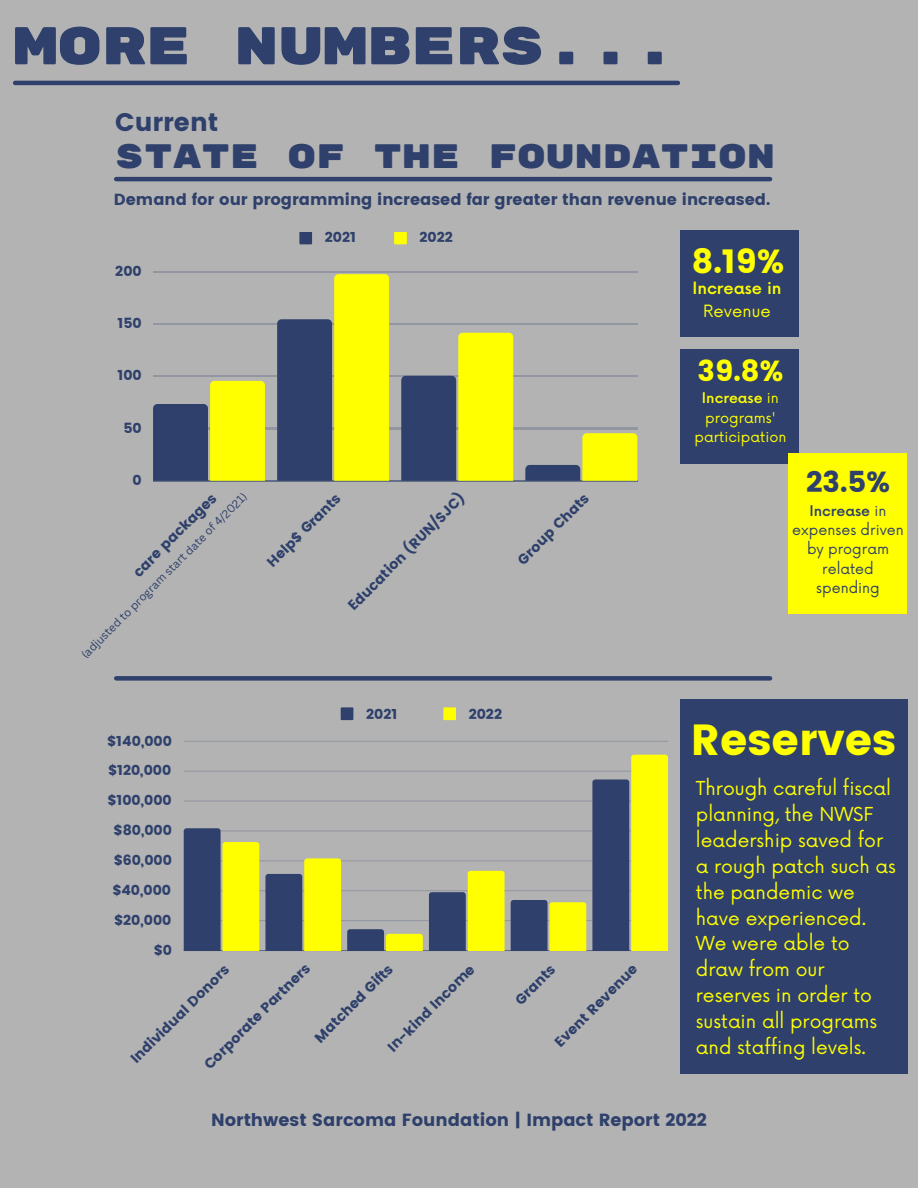
<style>
.page{position:relative;width:918px;height:1188px;background:#b3b3b3}
.page>*{position:absolute;margin:0;border:0;box-sizing:border-box;transform-origin:0 0}
.t1{font:53.1px "Rubik Mono One";letter-spacing:-.015em;color:#2e406b}
.t2{font:43.5px "Poppins";color:#ff0}
.t3{font:33.75px "Rubik Mono One";color:#2e406b}
.t4{font:33.3px "Poppins";color:#ff0}
.t5{font:28.95px "Poppins";color:#ff0}
.t6{font:28.95px "Poppins";color:#2e406b}
.t7{font:25.35px "Poppins";color:#2e406b}
.t8{font:18.75px/25.8px "Now";color:#ff0}
.t9{font:17.55px "Poppins";color:#2e406b}
.t10{font:500 16.5px "Now";color:#ff0}
.t11{font:16.5px "Now";color:#ff0}
.t12{font:16.05px "Poppins";color:#2e406b}
.t13{font:14.4px/19.2px "Now";color:#2e406b;text-align:center}
.t14{font:14.4px/19.5px "Now";color:#ff0}
.t15{font:14.1px "Poppins";color:#2e406b}
.t16{font:11.25px "Canva Sans";color:#2e406b}
.s1{font-weight:500}
</style>
<div class="page">
<div style="left:680px;top:230px;width:118px;height:107px;background:#2e406b"></div>
<div style="left:680px;top:349px;width:118px;height:115px;background:#2e406b"></div>
<div style="left:299px;top:232px;width:13px;height:12px;background:#2e406b"></div>
<div style="left:394px;top:232px;width:13px;height:12px;background:#ff0"></div>
<hr style="left:153px;top:271px;width:484px;height:1px;background:#2e406b">
<hr style="left:153px;top:323px;width:484px;height:1px;background:#2e406b">
<hr style="left:153px;top:376px;width:484px;height:1px;background:#2e406b">
<hr style="left:153px;top:428px;width:484px;height:1px;background:#2e406b">
<hr style="left:153px;top:480px;width:484px;height:1px;background:#2e406b">
<svg style="left:153px;top:381px;width:112px;height:100px;background:#a4ab41"></svg>
<svg style="left:277px;top:274px;width:112px;height:207px;background:#a5ab40"></svg>
<svg style="left:401px;top:333px;width:112px;height:148px"></svg>
<svg style="left:525px;top:433px;width:112px;height:48px"></svg>
<hr style="left:116px;top:177px;width:654px;height:4px;background:#2e406b">
<hr style="left:15px;top:81px;width:663px;height:4px;background:#2e406b">
<svg style="left:341px;top:707px;width:12px;height:13px"></svg>
<svg style="left:443px;top:707px;width:13px;height:13px"></svg>
<hr style="left:184px;top:920px;width:484px;height:1px;background:#2e406b">
<hr style="left:184px;top:890px;width:484px;height:1px;background:#2e406b">
<hr style="left:184px;top:860px;width:484px;height:1px;background:#2e406b">
<hr style="left:184px;top:830px;width:484px;height:1px;background:#2e406b">
<hr style="left:184px;top:801px;width:484px;height:1px;background:#2e406b">
<hr style="left:184px;top:771px;width:484px;height:1px;background:#2e406b">
<hr style="left:184px;top:741px;width:484px;height:1px;background:#2e406b">
<hr style="left:184px;top:950px;width:484px;height:1px;background:#2e406b">
<svg style="left:184px;top:828px;width:75px;height:123px;background:#929b42"></svg>
<svg style="left:265px;top:858px;width:76px;height:93px;background:#a1a93f"></svg>
<svg style="left:347px;top:929px;width:76px;height:22px;background:#8f984d"></svg>
<svg style="left:429px;top:871px;width:76px;height:80px;background:#a8ae42"></svg>
<svg style="left:511px;top:900px;width:75px;height:51px;background:#959e3c"></svg>
<svg style="left:592px;top:755px;width:76px;height:196px;background:#9fa63d"></svg>
<div style="left:680px;top:700px;width:227px;height:374px;background:#2e406b"></div>
<div style="left:116px;top:676px;width:654px;height:5px;background:#2e406b"></div>
<div style="left:789px;top:453px;width:118px;height:161px;background:#ff0"></div>
<p class="t1" style="left:13px;top:15px;width:666px">MORE NUMBERS...</p>
<h5 class="t7" style="left:115px;top:107px;width:105px">Current</h5>
<p class="t3" style="left:115px;top:136px;width:662px">STATE OF THE FOUNDATION</p>
<p class="t12" style="left:114px;top:190px;width:658px">Demand for our programming increased far greater than revenue increased.</p>
<p class="t15" style="left:115px;top:263px;width:28px">200</p>
<p class="t15" style="left:117px;top:315px;width:26px">150</p>
<p class="t15" style="left:117px;top:367px;width:26px">100</p>
<p class="t15" style="left:123px;top:420px;width:20px">50</p>
<p class="t15" style="left:133px;top:472px;width:11px">0</p>
<p class="t15" style="left:325px;top:229px;width:33px">2021</p>
<p class="t15" style="left:420px;top:229px;width:35px">2022</p>
<p class="t15" style="left:130px;top:568px;width:113px;rotate:-45deg">care packages</p>
<p class="t15" style="left:264px;top:559px;width:99px;rotate:-45deg">Help$ Grants</p>
<p class="t15" style="left:344px;top:602px;width:160px;rotate:-45deg">Education (RUN/SJC)</p>
<p class="t15" style="left:514px;top:556px;width:96px;rotate:-45deg">Group Chats</p>
<h2 class="t16" style="left:78px;top:651px;width:231px;rotate:-45deg">(adjusted to program start date of 4/2021)</h2>
<p class="t15" style="left:107px;top:732px;width:66px">$140,000</p>
<p class="t15" style="left:108px;top:762px;width:65px">$120,000</p>
<p class="t15" style="left:107px;top:792px;width:66px">$100,000</p>
<p class="t15" style="left:114px;top:822px;width:60px">$80,000</p>
<p class="t15" style="left:114px;top:852px;width:60px">$60,000</p>
<p class="t15" style="left:112px;top:882px;width:60px">$40,000</p>
<p class="t15" style="left:114px;top:912px;width:59px">$20,000</p>
<p class="t15" style="left:154px;top:942px;width:20px">$0</p>
<p class="t15" style="left:366px;top:706px;width:33px">2021</p>
<p class="t15" style="left:469px;top:706px;width:35px">2022</p>
<p class="t15" style="left:201px;top:1061px;width:145px;rotate:-45deg">Corporate Partners</p>
<p class="t15" style="left:311px;top:1035px;width:106px;rotate:-45deg">Matched Gifts</p>
<p class="t15" style="left:551px;top:1039px;width:112px;rotate:-45deg">Event Revenue</p>
<p class="t15" style="left:384px;top:1043px;width:118px;rotate:-45deg">In-kind Income</p>
<p class="t15" style="left:512px;top:996px;width:52px;rotate:-45deg">Grants</p>
<p class="t15" style="left:127px;top:1055px;width:134px;rotate:-45deg">Individual Donors</p>
<h4 class="t4" style="left:692px;top:242px;width:94px">8.19%</h4>
<h1 class="t10" style="left:692px;top:279px;width:91px">Increase in</h1>
<h6 class="t11" style="left:703px;top:302px;width:69px">Revenue</h6>
<h3 class="t5" style="left:698px;top:354px;width:87px">39.8%</h3>
<p class="t14" style="left:702px;top:389px;width:78px"><span class="s1">Increase</span> in programs'</p>
<p class="t14" style="left:694px;top:428px;width:93px">participation</p>
<p class="t6" style="left:806px;top:466px;width:85px">23.5%</p>
<p class="t13" style="left:792px;top:502px;width:113px"><span class="s1">Increase</span> in expenses driven by program related spending</p>
<p class="t2" style="left:691px;top:715px;width:207px">Reserves</p>
<h5 class="t8" style="left:696px;top:776px;width:202px">Through careful fiscal planning, the NWSF leadership saved for a rough patch such as the pandemic we have experienced.<br>We were able to draw from our reserves in order to sustain all programs and staffing levels.</h5>
<p class="t9" style="left:211px;top:1110px;width:497px">Northwest Sarcoma Foundation | Impact Report 2022</p>
</div>
